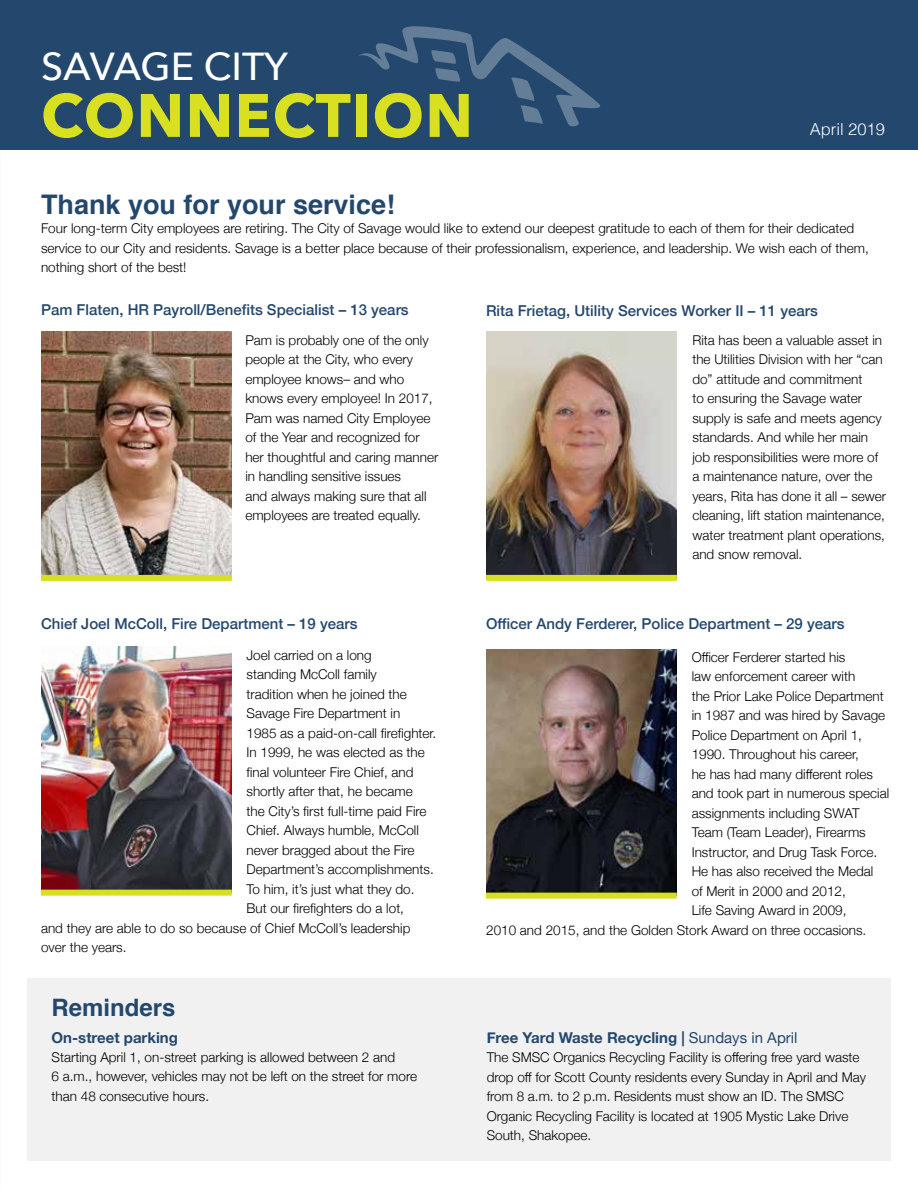
<style>
.page{position:relative;width:918px;height:1188px;background:#fff}
.page>*{position:absolute;margin:0;border:0;box-sizing:border-box;transform-origin:0 0}
.t1{font:700 60.6px "Avenir Next";letter-spacing:.02em;color:#d9e021}
.t2{font:500 39px "Avenir Next";letter-spacing:-.005em;color:#fff}
.t3{font:700 27px "Helvetica";color:#24486d}
.t4{font:700 24px "Helvetica";color:#24486d}
.t5{font:300 16.5px "Helvetica";color:#fff}
.t6{font:500 15px "Helvetica Neue";color:#24486d}
.t7{font:700 15px "Helvetica Neue";color:#24486d}
.t8{font:300 13.5px/19.5px "Helvetica Neue";color:#000}
.s1{font-weight:400}
</style>
<div class="page">
<div style="left:0;top:0;width:918px;height:149px;background:#24486d"></div>
<svg style="left:358px;top:26px;width:242px;height:101px"></svg>
<img style="left:41px;top:332px;width:191px;height:243px">
<div style="left:41px;top:575px;width:191px;height:6px;background:#d7df23"></div>
<img style="left:486px;top:332px;width:191px;height:243px">
<div style="left:486px;top:575px;width:191px;height:6px;background:#d7df23"></div>
<img style="left:41px;top:647px;width:191px;height:243px">
<div style="left:41px;top:890px;width:191px;height:6px;background:#d7df23"></div>
<img style="left:486px;top:650px;width:191px;height:243px">
<div style="left:486px;top:893px;width:191px;height:6px;background:#d7df23"></div>
<div style="left:27px;top:979px;width:864px;height:182px;background:#f1f1f2"></div>
<h2 class="t2" style="left:41px;top:33px;width:249px">SAVAGE CITY</h2>
<h1 class="t1" style="left:41px;top:63px;width:434px">CONNECTION</h1>
<p class="t5" style="left:810px;top:115px;width:77px">April 2019</p>
<h3 class="t3" style="left:41px;top:182px;width:356px">Thank you for your service!</h3>
<p class="t8" style="left:41px;top:218px;width:829px">Four long-term City employees are retiring. The City of Savage would like to extend our deepest gratitude to each of them for their dedicated service to our City and residents. Savage is a better place because of their professionalism, experience, and leadership. We wish each of them, nothing short of the best!</p>
<p class="t6" style="left:41px;top:298px;width:369px">Pam Flaten, HR Payroll/Benefits Specialist – 13 years</p>
<p class="t6" style="left:486px;top:298px;width:333px">Rita Frietag, Utility Services Worker II – 11 years</p>
<p class="t8" style="left:245px;top:329px;width:195px">Pam is probably one of the only people at the City, who every employee knows– and who knows every employee! In 2017,<br>Pam was named City Employee of the Year and recognized for her thoughtful and caring manner in handling sensitive issues<br>and always making sure that all employees are treated equally.</p>
<p class="t8" style="left:692px;top:329px;width:195px">Rita has been a valuable asset in the Utilities Division with her “can do” attitude and commitment<br>to ensuring the Savage water supply is safe and meets agency standards. And while her main job responsibilities were more of a maintenance nature, over the years, Rita has done it all – sewer cleaning, lift station maintenance, water treatment plant operations, and snow removal.</p>
<p class="t6" style="left:41px;top:612px;width:318px">Chief Joel McColl, Fire Department – 19 years</p>
<p class="t8" style="left:247px;top:644px;width:127px">Joel carried on a long</p>
<p class="t8" style="left:247px;top:664px;width:132px">standing McColl family</p>
<p class="t8" style="left:247px;top:683px;width:162px">tradition when he joined the</p>
<p class="t8" style="left:247px;top:703px;width:155px">Savage Fire Department in</p>
<p class="t8" style="left:247px;top:722px;width:191px">1985 as a paid-on-call firefighter.</p>
<p class="t8" style="left:247px;top:742px;width:180px">In 1999, he was elected as the</p>
<p class="t8" style="left:247px;top:761px;width:169px">final volunteer Fire Chief, and</p>
<p class="t8" style="left:247px;top:781px;width:168px">shortly after that, he became</p>
<p class="t8" style="left:247px;top:800px;width:181px">the City’s first full-time paid Fire</p>
<p class="t8" style="left:247px;top:820px;width:174px">Chief. Always humble, McColl</p>
<p class="t8" style="left:247px;top:839px;width:170px">never bragged about the Fire</p>
<p class="t8" style="left:247px;top:859px;width:189px">Department’s accomplishments.</p>
<p class="t8" style="left:247px;top:878px;width:170px">To him, it’s just what they do.</p>
<p class="t8" style="left:247px;top:898px;width:159px">But our firefighters do a lot,</p>
<p class="t8" style="left:41px;top:917px;width:371px">and they are able to do so because of Chief McColl’s leadership</p>
<p class="t8" style="left:41px;top:936px;width:87px">over the years.</p>
<h3 class="t4" style="left:52px;top:988px;width:126px">Reminders</h3>
<p class="t7" style="left:52px;top:1025px;width:128px">On-street parking</p>
<p class="t8" style="left:52px;top:1046px;width:367px">Starting April 1, on-street parking is allowed between 2 and<br>6 a.m., however, vehicles may not be left on the street for more than 48 consecutive hours.</p>
<p class="t6" style="left:486px;top:612px;width:360px">Officer Andy Ferderer, Police Department – 29 years</p>
<p class="t8" style="left:692px;top:646px;width:155px">Officer Ferderer started his</p>
<p class="t8" style="left:692px;top:666px;width:165px">law enforcement career with</p>
<p class="t8" style="left:692px;top:685px;width:194px">the Prior Lake Police Department</p>
<p class="t8" style="left:692px;top:705px;width:195px">in 1987 and was hired by Savage</p>
<p class="t8" style="left:692px;top:724px;width:172px">Police Department on April 1,</p>
<p class="t8" style="left:692px;top:744px;width:169px">1990. Throughout his career,</p>
<p class="t8" style="left:692px;top:763px;width:183px">he has had many different roles</p>
<p class="t8" style="left:692px;top:783px;width:199px">and took part in numerous special</p>
<p class="t8" style="left:692px;top:802px;width:169px">assignments including SWAT</p>
<p class="t8" style="left:692px;top:822px;width:176px">Team (Team Leader), Firearms</p>
<p class="t8" style="left:692px;top:841px;width:187px">Instructor, and Drug Task Force.</p>
<p class="t8" style="left:692px;top:861px;width:183px">He has also received the Medal</p>
<p class="t8" style="left:692px;top:880px;width:156px">of Merit in 2000 and 2012,</p>
<p class="t8" style="left:692px;top:900px;width:156px">Life Saving Award in 2009,</p>
<p class="t8" style="left:486px;top:919px;width:382px">2010 and 2015, and the Golden Stork Award on three occasions.</p>
<p class="t7" style="left:487px;top:1026px;width:312px">Free Yard Waste Recycling | <span class="s1">Sundays in April</span></p>
<p class="t8" style="left:487px;top:1047px;width:381px">The SMSC Organics Recycling Facility is offering free yard waste drop off for Scott County residents every Sunday in April and May from 8 a.m. to 2 p.m. Residents must show an ID. The SMSC Organic Recycling Facility is located at 1905 Mystic Lake Drive South, Shakopee.</p>
</div>
